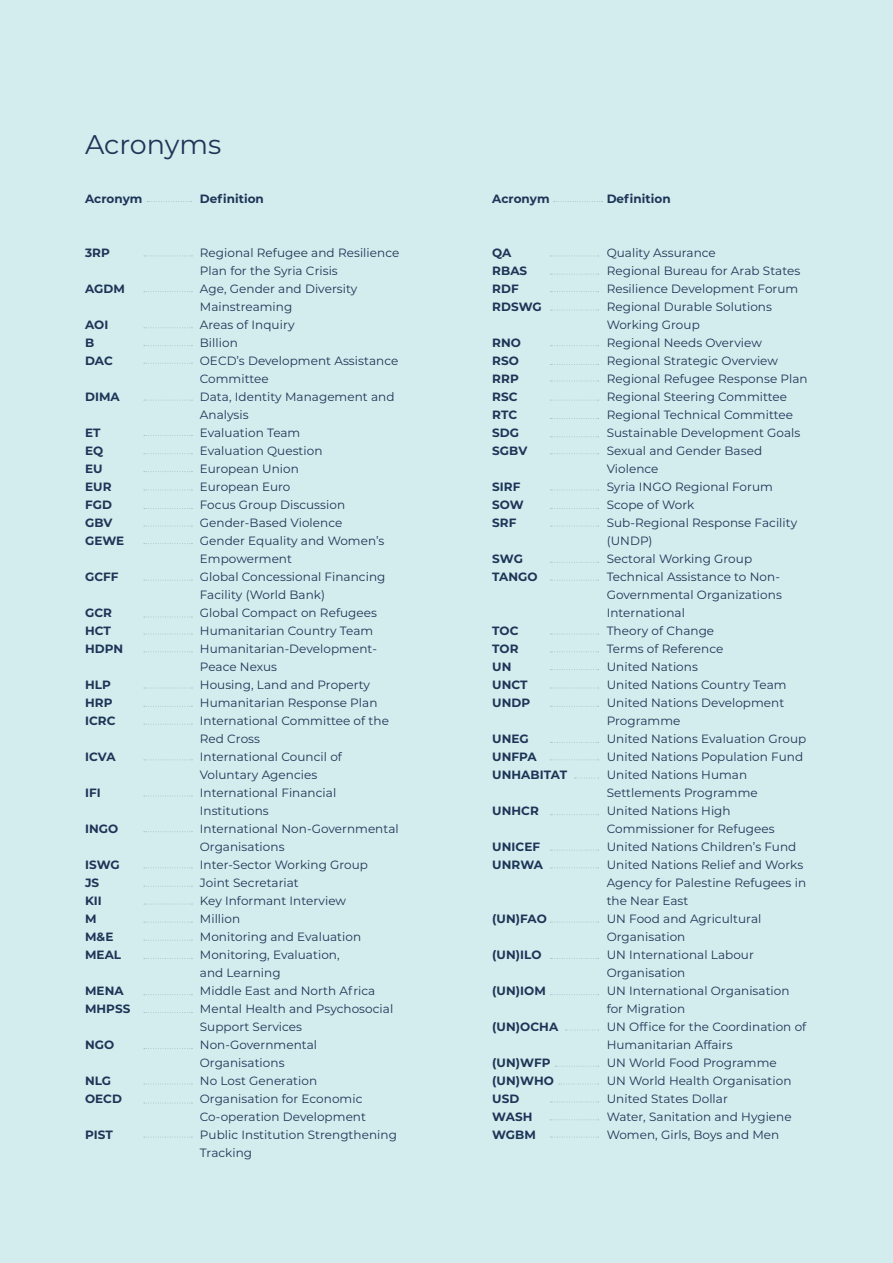
<style>
.page{position:relative;width:893px;height:1263px;background:#d3eced}
.page>*{position:absolute;margin:0;border:0;box-sizing:border-box;transform-origin:0 0}
.t1{font:27px "Montserrat";color:#1d3557}
.t2{font:12px/18px "Montserrat";letter-spacing:.005em;color:#1d3557}
.t3{font:700 12px/18px "Montserrat";letter-spacing:.005em;color:#1d3557}
</style>
<div class="page">
<svg style="left:147px;top:201px;width:44px;height:1px"></svg>
<svg style="left:144px;top:256px;width:48px;height:1px"></svg>
<svg style="left:550px;top:256px;width:49px;height:1px"></svg>
<svg style="left:144px;top:291px;width:48px;height:1px"></svg>
<svg style="left:550px;top:291px;width:49px;height:1px"></svg>
<svg style="left:550px;top:274px;width:49px;height:1px"></svg>
<svg style="left:144px;top:327px;width:48px;height:1px"></svg>
<svg style="left:550px;top:310px;width:49px;height:1px"></svg>
<svg style="left:144px;top:345px;width:48px;height:1px"></svg>
<svg style="left:550px;top:345px;width:49px;height:1px"></svg>
<svg style="left:144px;top:363px;width:48px;height:1px"></svg>
<svg style="left:550px;top:364px;width:49px;height:1px"></svg>
<svg style="left:550px;top:381px;width:49px;height:1px"></svg>
<svg style="left:144px;top:400px;width:48px;height:1px"></svg>
<svg style="left:550px;top:400px;width:49px;height:1px"></svg>
<svg style="left:550px;top:418px;width:49px;height:1px"></svg>
<svg style="left:144px;top:435px;width:48px;height:1px"></svg>
<svg style="left:550px;top:436px;width:49px;height:1px"></svg>
<svg style="left:144px;top:453px;width:48px;height:1px"></svg>
<svg style="left:550px;top:453px;width:49px;height:1px"></svg>
<svg style="left:144px;top:471px;width:48px;height:1px"></svg>
<svg style="left:144px;top:490px;width:48px;height:1px"></svg>
<svg style="left:550px;top:490px;width:49px;height:1px"></svg>
<svg style="left:144px;top:508px;width:48px;height:1px"></svg>
<svg style="left:550px;top:508px;width:49px;height:1px"></svg>
<svg style="left:144px;top:526px;width:48px;height:1px"></svg>
<svg style="left:550px;top:526px;width:49px;height:1px"></svg>
<svg style="left:144px;top:543px;width:48px;height:1px"></svg>
<svg style="left:550px;top:562px;width:49px;height:1px"></svg>
<svg style="left:144px;top:580px;width:48px;height:1px"></svg>
<svg style="left:550px;top:580px;width:49px;height:1px"></svg>
<svg style="left:144px;top:617px;width:48px;height:1px"></svg>
<svg style="left:144px;top:634px;width:48px;height:1px"></svg>
<svg style="left:550px;top:634px;width:49px;height:1px"></svg>
<svg style="left:144px;top:651px;width:48px;height:1px"></svg>
<svg style="left:550px;top:651px;width:49px;height:1px"></svg>
<svg style="left:144px;top:688px;width:48px;height:1px"></svg>
<svg style="left:550px;top:688px;width:49px;height:1px"></svg>
<svg style="left:144px;top:706px;width:48px;height:1px"></svg>
<svg style="left:550px;top:706px;width:49px;height:1px"></svg>
<svg style="left:144px;top:724px;width:48px;height:1px"></svg>
<svg style="left:550px;top:669px;width:49px;height:1px"></svg>
<svg style="left:144px;top:831px;width:48px;height:1px"></svg>
<svg style="left:550px;top:850px;width:49px;height:1px"></svg>
<svg style="left:144px;top:867px;width:48px;height:1px"></svg>
<svg style="left:550px;top:867px;width:49px;height:1px"></svg>
<svg style="left:144px;top:886px;width:48px;height:1px"></svg>
<svg style="left:144px;top:904px;width:48px;height:1px"></svg>
<svg style="left:144px;top:958px;width:48px;height:1px"></svg>
<svg style="left:550px;top:958px;width:49px;height:1px"></svg>
<svg style="left:144px;top:940px;width:48px;height:1px"></svg>
<svg style="left:144px;top:994px;width:48px;height:1px"></svg>
<svg style="left:550px;top:994px;width:49px;height:1px"></svg>
<svg style="left:144px;top:1103px;width:48px;height:1px"></svg>
<svg style="left:550px;top:1101px;width:49px;height:1px"></svg>
<svg style="left:550px;top:1119px;width:49px;height:1px"></svg>
<svg style="left:144px;top:1084px;width:48px;height:1px"></svg>
<svg style="left:559px;top:1084px;width:40px;height:1px"></svg>
<svg style="left:144px;top:1137px;width:48px;height:1px"></svg>
<svg style="left:550px;top:1137px;width:49px;height:1px"></svg>
<svg style="left:144px;top:1048px;width:48px;height:1px"></svg>
<svg style="left:555px;top:1066px;width:44px;height:1px"></svg>
<svg style="left:565px;top:1030px;width:34px;height:1px"></svg>
<svg style="left:144px;top:1012px;width:48px;height:1px"></svg>
<svg style="left:144px;top:922px;width:48px;height:1px"></svg>
<svg style="left:550px;top:922px;width:49px;height:1px"></svg>
<svg style="left:144px;top:796px;width:48px;height:1px"></svg>
<svg style="left:550px;top:814px;width:49px;height:1px"></svg>
<svg style="left:574px;top:778px;width:25px;height:1px"></svg>
<svg style="left:144px;top:759px;width:48px;height:1px"></svg>
<svg style="left:550px;top:759px;width:49px;height:1px"></svg>
<svg style="left:550px;top:742px;width:49px;height:1px"></svg>
<svg style="left:554px;top:201px;width:48px;height:1px"></svg>
<h1 class="t1" style="left:85px;top:126px;width:138px">Acronyms</h1>
<p class="t3" style="left:200px;top:189px;width:66px">Definition</p>
<p class="t3" style="left:85px;top:189px;width:59px">Acronym</p>
<p class="t3" style="left:85px;top:243px;width:26px">3RP</p>
<p class="t3" style="left:85px;top:279px;width:41px">AGDM</p>
<p class="t3" style="left:85px;top:315px;width:29px">AOI<br>B<br>DAC</p>
<p class="t3" style="left:85px;top:387px;width:36px">DIMA</p>
<p class="t3" style="left:85px;top:423px;width:41px">ET<br>EQ<br>EU<br>EUR<br>FGD<br>GBV<br>GEWE</p>
<p class="t3" style="left:85px;top:567px;width:35px">GCFF</p>
<p class="t3" style="left:85px;top:603px;width:40px">GCR<br>HCT<br>HDPN</p>
<p class="t3" style="left:85px;top:675px;width:32px">HLP<br>HRP<br>ICRC</p>
<p class="t3" style="left:85px;top:747px;width:32px">ICVA</p>
<p class="t3" style="left:85px;top:783px;width:17px">IFI</p>
<p class="t3" style="left:85px;top:819px;width:35px">INGO</p>
<p class="t3" style="left:85px;top:855px;width:38px">ISWG<br>JS<br>KII<br>M<br>M&amp;E<br>MEAL</p>
<p class="t3" style="left:85px;top:981px;width:47px">MENA<br>MHPSS</p>
<p class="t3" style="left:85px;top:1035px;width:31px">NGO</p>
<p class="t3" style="left:85px;top:1071px;width:39px">NLG<br>OECD</p>
<p class="t3" style="left:85px;top:1125px;width:29px">PIST</p>
<p class="t2" style="left:200px;top:243px;width:201px">Regional Refugee and Resilience<br>Plan for the Syria Crisis<br>Age, Gender and Diversity<br>Mainstreaming<br>Areas of Inquiry<br>Billion<br>OECD’s Development Assistance<br>Committee<br>Data, Identity Management and<br>Analysis<br>Evaluation Team<br>Evaluation Question<br>European Union<br>European Euro<br>Focus Group Discussion<br>Gender-Based Violence<br>Gender Equality and Women’s<br>Empowerment<br>Global Concessional Financing<br>Facility (World Bank)<br>Global Compact on Refugees<br>Humanitarian Country Team<br>Humanitarian-Development-<br>Peace Nexus<br>Housing, Land and Property<br>Humanitarian Response Plan<br>International Committee of the<br>Red Cross<br>International Council of<br>Voluntary Agencies<br>International Financial<br>Institutions<br>International Non-Governmental<br>Organisations<br>Inter-Sector Working Group<br>Joint Secretariat<br>Key Informant Interview<br>Million<br>Monitoring and Evaluation<br>Monitoring, Evaluation,<br>and Learning<br>Middle East and North Africa<br>Mental Health and Psychosocial<br>Support Services<br>Non-Governmental<br>Organisations<br>No Lost Generation<br>Organisation for Economic<br>Co-operation Development<br>Public Institution Strengthening<br>Tracking</p>
<p class="t3" style="left:492px;top:189px;width:59px">Acronym</p>
<p class="t3" style="left:492px;top:243px;width:51px">QA<br>RBAS<br>RDF<br>RDSWG</p>
<p class="t3" style="left:492px;top:333px;width:37px">RNO<br>RSO<br>RRP<br>RSC<br>RTC<br>SDG<br>SGBV</p>
<p class="t3" style="left:492px;top:477px;width:33px">SIRF<br>SOW<br>SRF</p>
<p class="t3" style="left:492px;top:549px;width:47px">SWG<br>TANGO</p>
<p class="t3" style="left:492px;top:621px;width:40px">TOC<br>TOR<br>UN<br>UNCT<br>UNDP</p>
<p class="t3" style="left:492px;top:729px;width:76px">UNEG<br>UNFPA<br>UNHABITAT</p>
<p class="t3" style="left:492px;top:801px;width:48px">UNHCR</p>
<p class="t3" style="left:492px;top:837px;width:52px">UNICEF<br>UNRWA</p>
<p class="t3" style="left:492px;top:909px;width:56px">(UN)FAO</p>
<p class="t3" style="left:492px;top:945px;width:51px">(UN)ILO</p>
<p class="t3" style="left:492px;top:981px;width:55px">(UN)IOM</p>
<p class="t3" style="left:492px;top:1017px;width:67px">(UN)OCHA</p>
<p class="t3" style="left:492px;top:1053px;width:63px">(UN)WFP (UN)WHO<br>USD<br>WASH<br>WGBM</p>
<p class="t3" style="left:607px;top:189px;width:66px">Definition</p>
<p class="t2" style="left:607px;top:243px;width:203px">Quality Assurance<br>Regional Bureau for Arab States<br>Resilience Development Forum<br>Regional Durable Solutions<br>Working Group<br>Regional Needs Overview<br>Regional Strategic Overview<br>Regional Refugee Response Plan<br>Regional Steering Committee<br>Regional Technical Committee<br>Sustainable Development Goals<br>Sexual and Gender Based<br>Violence<br>Syria INGO Regional Forum<br>Scope of Work<br>Sub-Regional Response Facility (UNDP)<br>Sectoral Working Group<br>Technical Assistance to Non-<br>Governmental Organizations<br>International<br>Theory of Change<br>Terms of Reference<br>United Nations<br>United Nations Country Team<br>United Nations Development<br>Programme<br>United Nations Evaluation Group<br>United Nations Population Fund<br>United Nations Human<br>Settlements Programme<br>United Nations High<br>Commissioner for Refugees<br>United Nations Children’s Fund<br>United Nations Relief and Works<br>Agency for Palestine Refugees in the Near East<br>UN Food and Agricultural<br>Organisation<br>UN International Labour<br>Organisation<br>UN International Organisation for Migration<br>UN Office for the Coordination of<br>Humanitarian Affairs<br>UN World Food Programme<br>UN World Health Organisation<br>United States Dollar<br>Water, Sanitation and Hygiene<br>Women, Girls, Boys and Men</p>
</div>
